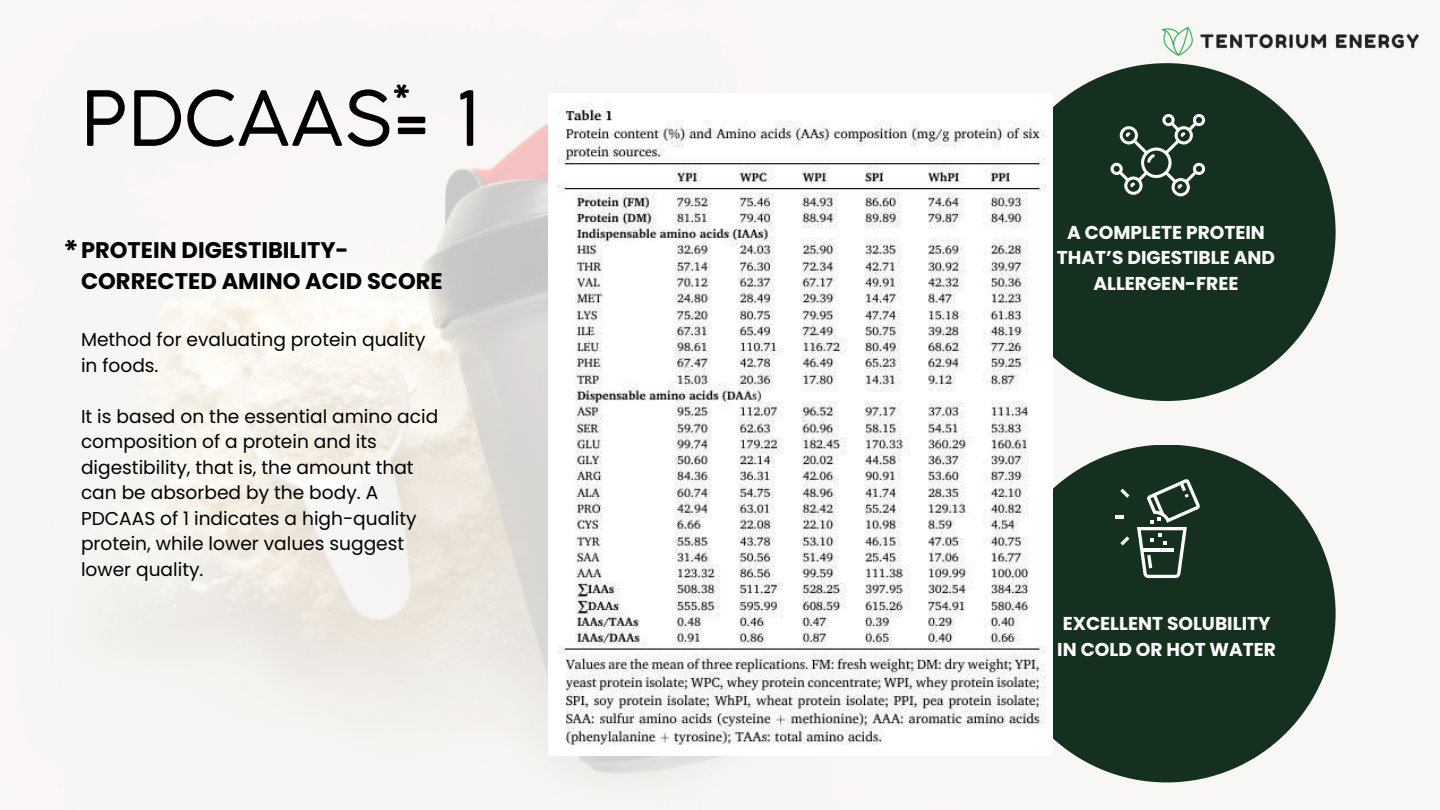
<style>
.page{position:relative;width:1440px;height:810px;background:#fff}
.page>*{position:absolute;margin:0;border:0;box-sizing:border-box;transform-origin:0 0}
.t1{font:75px "Coco Gothic";color:#000}
.t2{font:40px "Coco Gothic";color:#000}
.t3{font:31px "Coco Gothic";color:#000}
.t4{font:700 22.6px/31.5px "Poppins";color:#000}
.t5{font:18.6px/25.5px "Poppins";color:#000}
.t6{font:700 18.6px/25.5px "Poppins";color:#fff;text-align:center}
</style>
<div class="page">
<svg style="left:998px;top:63px;width:338px;height:338px;fill:#163020"></svg>
<svg style="left:998px;top:445px;width:338px;height:337px;fill:#163020"></svg>
<img style="left:557px;top:94px;width:495px;height:662px">
<svg style="left:1111px;top:114px;width:94px;height:82px"></svg>
<svg style="left:1116px;top:515px;width:8px;height:4px"></svg>
<svg style="left:1120px;top:489px;width:9px;height:9px"></svg>
<svg style="left:1120px;top:536px;width:9px;height:9px"></svg>
<svg style="left:1137px;top:479px;width:63px;height:99px"></svg>
<img style="left:1159px;top:20px;width:264px;height:36px">
<h2 class="t2" style="left:392px;top:74px;width:21px">*</h2>
<h1 class="t1" style="left:81px;top:90px;width:401px">PDCAAS= 1</h1>
<h3 class="t3" style="left:63px;top:232px;width:17px">*</h3>
<p class="t4" style="left:81px;top:234px;width:363px">PROTEIN DIGESTIBILITY-<br>CORRECTED AMINO ACID SCORE</p>
<p class="t5" style="left:81px;top:327px;width:346px">Method for evaluating protein quality in foods.</p>
<p class="t5" style="left:81px;top:403px;width:359px">It is based on the essential amino acid composition of a protein and its digestibility, that is, the amount that can be absorbed by the body. A<br>PDCAAS of 1 indicates a high-quality protein, while lower values suggest lower quality.</p>
<p class="t6" style="left:1057px;top:219px;width:220px">A COMPLETE PROTEIN<br>THAT’S DIGESTIBLE AND<br>ALLERGEN-FREE</p>
<p class="t6" style="left:1057px;top:611px;width:220px;text-align:left">EXCELLENT SOLUBILITY<br>IN COLD OR HOT WATER</p>
</div>
